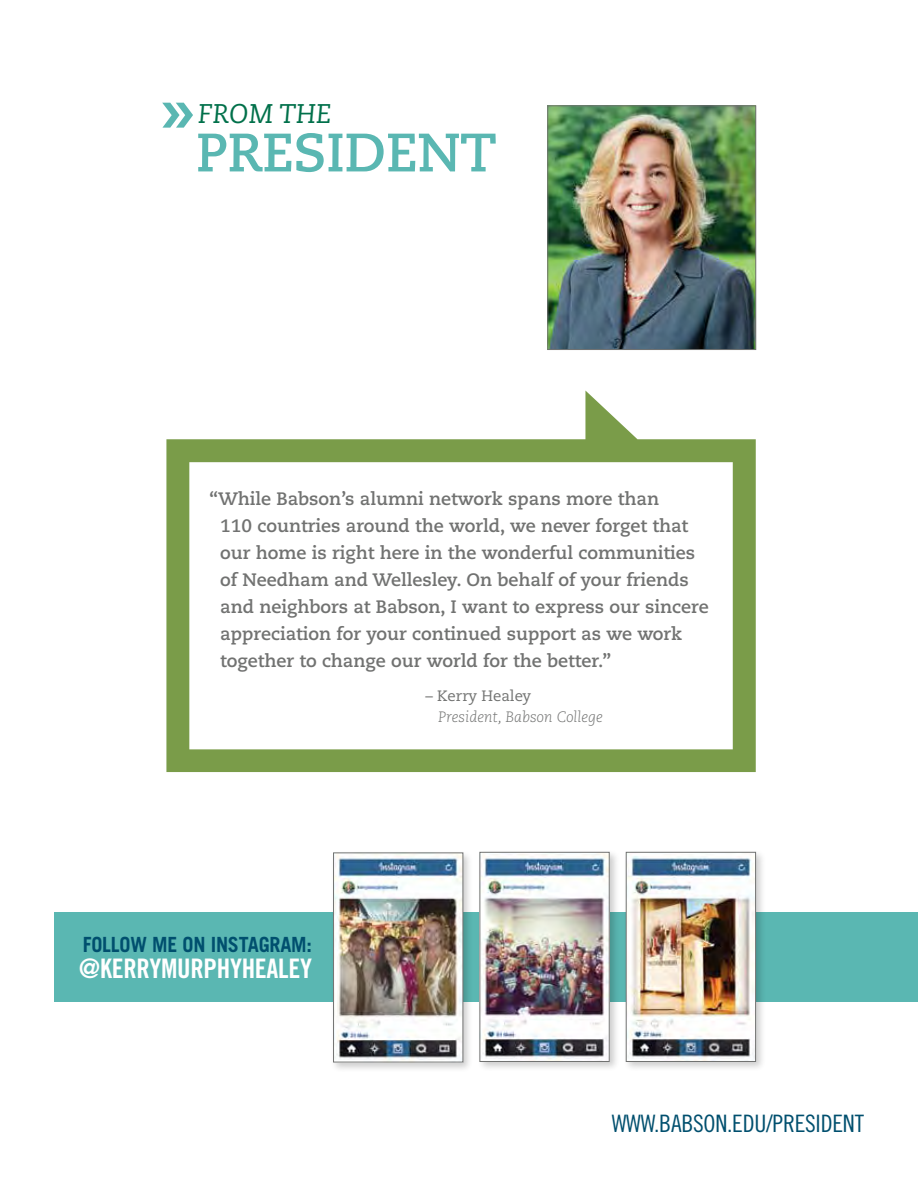
<style>
.page{position:relative;width:918px;height:1188px;background:#fff}
.page>*{position:absolute;margin:0;border:0;box-sizing:border-box;transform-origin:0 0}
.t1{font:81px "Trade Gothic Bold Cond Twenty";color:#5ab7b2}
.t2{font:700 54px "Caecilia";letter-spacing:-.01em;color:#5ab7b2}
.t3{font:27px "Trade Gothic Bold Cond Twenty";letter-spacing:-.01em;color:#fff}
.t4{font:italic 27px "Caecilia";color:#00704a}
.t5{font:24px "Trade Gothic Cond Eighteen";letter-spacing:-.01em;color:#004f6e}
.t6{font:700 21px "Trade Gothic";letter-spacing:-.01em;color:#004f6e;scale:.95 1}
.t7{font:700 18px/27px "Caecilia";color:#717271}
.t8{font:italic 300 15px "Caecilia";color:#717271}
.t9{font:15px "Caecilia";color:#717271}
</style>
<div class="page">
<div style="left:54px;top:912px;width:864px;height:90px;background:#5ab7b2"></div>
<img style="left:550px;top:108px;width:204px;height:240px">
<div style="left:548px;top:106px;width:208px;height:244px;border:1px solid #717271"></div>
<svg style="left:166px;top:391px;width:590px;height:381px"></svg>
<div style="left:330px;top:850px;width:144px;height:222px;background:#000;opacity:.2"></div>
<img style="left:335px;top:855px;width:126px;height:205px">
<div style="left:333px;top:853px;width:130px;height:209px;border:1px solid #717271"></div>
<div style="left:623px;top:849px;width:143px;height:223px;background:#000;opacity:.2"></div>
<img style="left:628px;top:854px;width:126px;height:206px">
<div style="left:626px;top:852px;width:130px;height:210px;border:1px solid #717271"></div>
<div style="left:477px;top:849px;width:143px;height:223px;background:#000;opacity:.2"></div>
<img style="left:482px;top:854px;width:125px;height:206px">
<div style="left:480px;top:852px;width:129px;height:210px;border:1px solid #717271"></div>
<h1 class="t1" style="left:158px;top:59px;width:42px">»</h1>
<h3 class="t4" style="left:198px;top:99px;width:135px">FROM THE</h3>
<h2 class="t2" style="left:196px;top:121px;width:302px">PRESIDENT</h2>
<p class="t7" style="left:220px;top:486px;width:490px;text-indent:-10px">“While Babson’s alumni network spans more than<br>110 countries around the world, we never forget that our home is right here in the wonderful communities of Needham and Wellesley. On behalf of your friends and neighbors at Babson, I want to express our sincere appreciation for your continued support as we work together to change our world for the better.”</p>
<p class="t9" style="left:426px;top:687px;width:107px">– Kerry Healey</p>
<p class="t8" style="left:438px;top:708px;width:166px">President, Babson College</p>
<p class="t6" style="left:83px;top:931px;width:243px">FOLLOW ME ON INSTAGRAM:</p>
<h3 class="t3" style="left:79px;top:952px;width:235px">@KERRYMURPHYHEALEY</h3>
<h3 class="t5" style="left:612px;top:1109px;width:254px">WWW.BABSON.EDU/PRESIDENT</h3>
</div>
